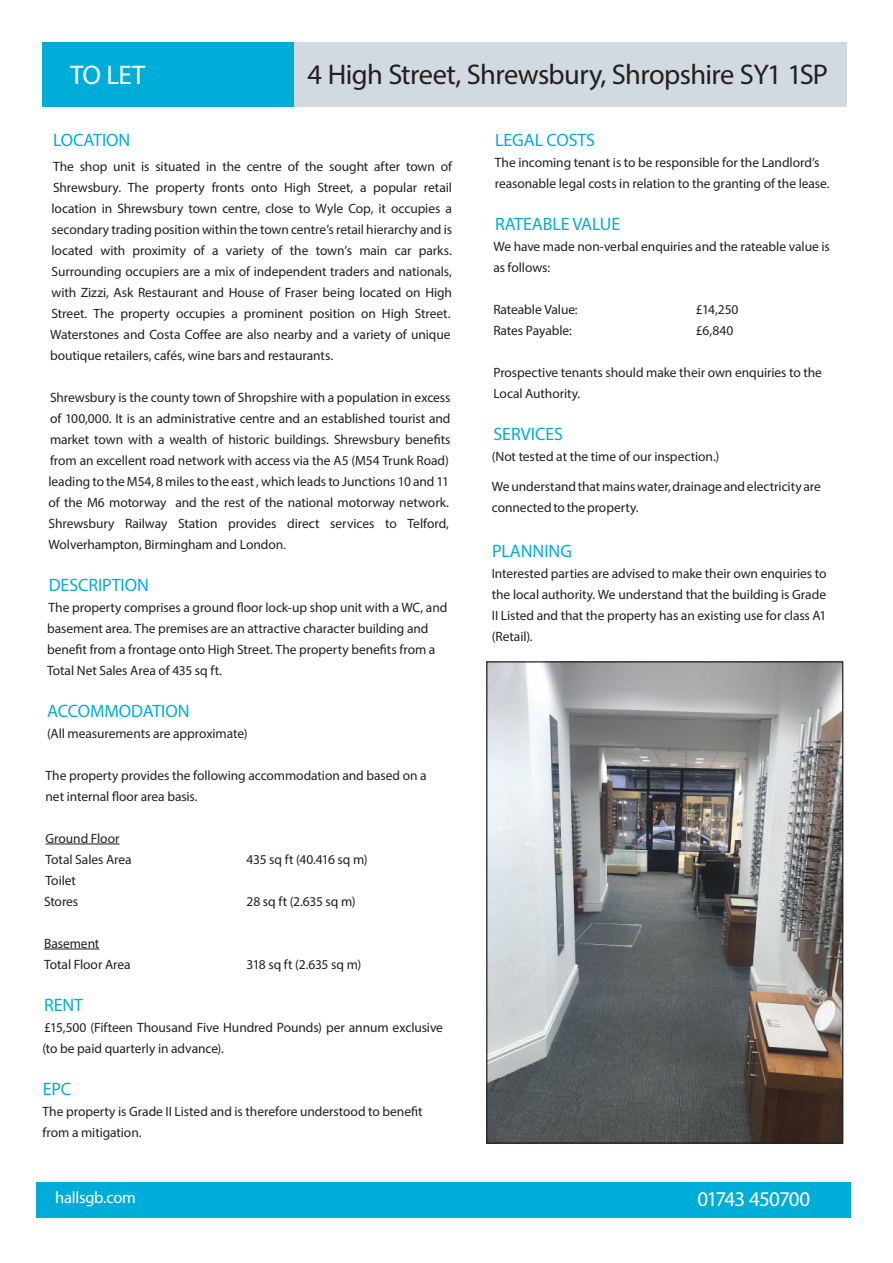
<style>
.page{position:relative;width:893px;height:1263px;background:#fff}
.page>*{position:absolute;margin:0;border:0;box-sizing:border-box;transform-origin:0 0}
.t1{font:28.5px "Myriad Pro";letter-spacing:-.025em;color:#231f20}
.t2{font:27px "Myriad Pro";color:#fff}
.t3{font:21px "Myriad Pro";letter-spacing:-.045em;color:#fff}
.Halls_body_text_head{font:18px "Myriad Pro";letter-spacing:-.005em;color:#00add9}
.t4{font:16.5px "Myriad Pro";letter-spacing:-.015em;color:#fff}
.Halls_body_text_head-2{font:13.5px/21px "Myriad Pro";letter-spacing:-.005em;color:#231f20}
</style>
<div class="page">
<div style="left:43px;top:43px;width:251px;height:64px;background:#00add9"></div>
<div style="left:36px;top:1182px;width:814px;height:36px;background:#00add9"></div>
<img style="left:488px;top:663px;width:353px;height:479px">
<hr style="left:46px;top:844px;width:74px;height:1px;background:#231f20">
<hr style="left:44px;top:949px;width:55px;height:1px;background:#231f20">
<div style="left:294px;top:43px;width:553px;height:64px;background:#d2dae1"></div>
<p class="t2" style="left:70px;top:58px;width:76px">TO LET</p>
<p class="t1" style="left:308px;top:57px;width:522px">4 High Street, Shrewsbury, Shropshire SY1 1SP</p>
<p class="Halls_body_text_head" style="left:53px;top:129px;width:79px">LOCATION</p>
<p class="Halls_body_text_head-2" style="left:50px;top:155px;width:404px;text-align:justify">The shop unit is situated in the centre of the sought after town of Shrewsbury. The property fronts onto High Street, a popular retail location in Shrewsbury town centre, close to Wyle Cop, it occupies a secondary trading position within the town centre’s retail hierarchy and is located with proximity of a variety of the town’s main car parks.<br>Surrounding occupiers are a mix of independent traders and nationals, with Zizzi, Ask Restaurant and House of Fraser being located on High Street. The property occupies a prominent position on High Street.<br>Waterstones and Costa Coffee are also nearby and a variety of unique boutique retailers, cafés, wine bars and restaurants.</p>
<p class="Halls_body_text_head-2" style="left:49px;top:386px;width:404px;text-align:justify">Shrewsbury is the county town of Shropshire with a population in excess of 100,000. It is an administrative centre and an established tourist and market town with a wealth of historic buildings. Shrewsbury benefits from an excellent road network with access via the A5 (M54 Trunk Road) leading to the M54, 8 miles to the east , which leads to Junctions 10 and 11 of the M6 motorway and the rest of the national motorway network.<br>Shrewsbury Railway Station provides direct services to Telford, Wolverhampton, Birmingham and London.</p>
<p class="Halls_body_text_head" style="left:49px;top:573px;width:102px">DESCRIPTION</p>
<p class="Halls_body_text_head-2" style="left:47px;top:596px;width:402px">The property comprises a ground floor lock-up shop unit with a WC, and basement area. The premises are an attractive character building and benefit from a frontage onto High Street. The property benefits from a Total Net Sales Area of 435 sq ft.</p>
<p class="Halls_body_text_head" style="left:47px;top:699px;width:144px">ACCOMMODATION</p>
<p class="Halls_body_text_head-2" style="left:47px;top:722px;width:202px">(All measurements are approximate)</p>
<p class="Halls_body_text_head-2" style="left:46px;top:764px;width:383px">The property provides the following accommodation and based on a net internal floor area basis.</p>
<p class="Halls_body_text_head-2" style="left:46px;top:827px;width:76px">Ground Floor</p>
<p class="Halls_body_text_head-2" style="left:46px;top:848px;width:88px">Total Sales Area</p>
<p class="Halls_body_text_head-2" style="left:247px;top:848px;width:123px">435 sq ft (40.416 sq m)</p>
<p class="Halls_body_text_head-2" style="left:46px;top:869px;width:32px">Toilet</p>
<p class="Halls_body_text_head-2" style="left:44px;top:890px;width:36px">Stores</p>
<p class="Halls_body_text_head-2" style="left:247px;top:890px;width:111px">28 sq ft (2.635 sq m)</p>
<p class="Halls_body_text_head-2" style="left:44px;top:932px;width:57px">Basement</p>
<p class="Halls_body_text_head-2" style="left:44px;top:953px;width:88px">Total Floor Area</p>
<p class="Halls_body_text_head-2" style="left:247px;top:953px;width:116px">318 sq ft (2.635 sq m)</p>
<p class="Halls_body_text_head" style="left:44px;top:993px;width:41px">RENT</p>
<p class="Halls_body_text_head-2" style="left:43px;top:1016px;width:402px">£15,500 (Fifteen Thousand Five Hundred Pounds) per annum exclusive (to be paid quarterly in advance).</p>
<p class="Halls_body_text_head" style="left:43px;top:1077px;width:30px">EPC</p>
<p class="Halls_body_text_head-2" style="left:43px;top:1100px;width:382px">The property is Grade II Listed and is therefore understood to benefit from a mitigation.</p>
<p class="Halls_body_text_head" style="left:495px;top:129px;width:102px">LEGAL COSTS</p>
<p class="Halls_body_text_head-2" style="left:495px;top:152px;width:336px">The incoming tenant is to be responsible for the Landlord’s reasonable legal costs in relation to the granting of the lease.</p>
<p class="Halls_body_text_head" style="left:495px;top:213px;width:127px">RATEABLE VALUE</p>
<p class="Halls_body_text_head-2" style="left:493px;top:236px;width:338px">We have made non-verbal enquiries and the rateable value is as follows:</p>
<p class="Halls_body_text_head-2" style="left:493px;top:299px;width:86px">Rateable Value:</p>
<p class="Halls_body_text_head-2" style="left:696px;top:299px;width:44px">£14,250</p>
<p class="Halls_body_text_head-2" style="left:493px;top:320px;width:80px">Rates Payable:</p>
<p class="Halls_body_text_head-2" style="left:696px;top:320px;width:39px">£6,840</p>
<p class="Halls_body_text_head-2" style="left:493px;top:362px;width:330px">Prospective tenants should make their own enquiries to the<br>Local Authority.</p>
<p class="Halls_body_text_head" style="left:493px;top:423px;width:71px">SERVICES</p>
<p class="Halls_body_text_head-2" style="left:492px;top:446px;width:229px">(Not tested at the time of our inspection.)</p>
<p class="Halls_body_text_head-2" style="left:492px;top:476px;width:331px">We understand that mains water, drainage and electricity are connected to the property.</p>
<p class="Halls_body_text_head" style="left:492px;top:540px;width:81px">PLANNING</p>
<p class="Halls_body_text_head-2" style="left:492px;top:563px;width:336px;text-align:justify">Interested parties are advised to make their own enquiries to the local authority. We understand that the building is Grade II Listed and that the property has an existing use for class A1 (Retail).</p>
<p class="t4" style="left:55px;top:1187px;width:82px">hallsgb.com</p>
<p class="t3" style="left:697px;top:1186px;width:115px">01743 450700</p>
</div>
